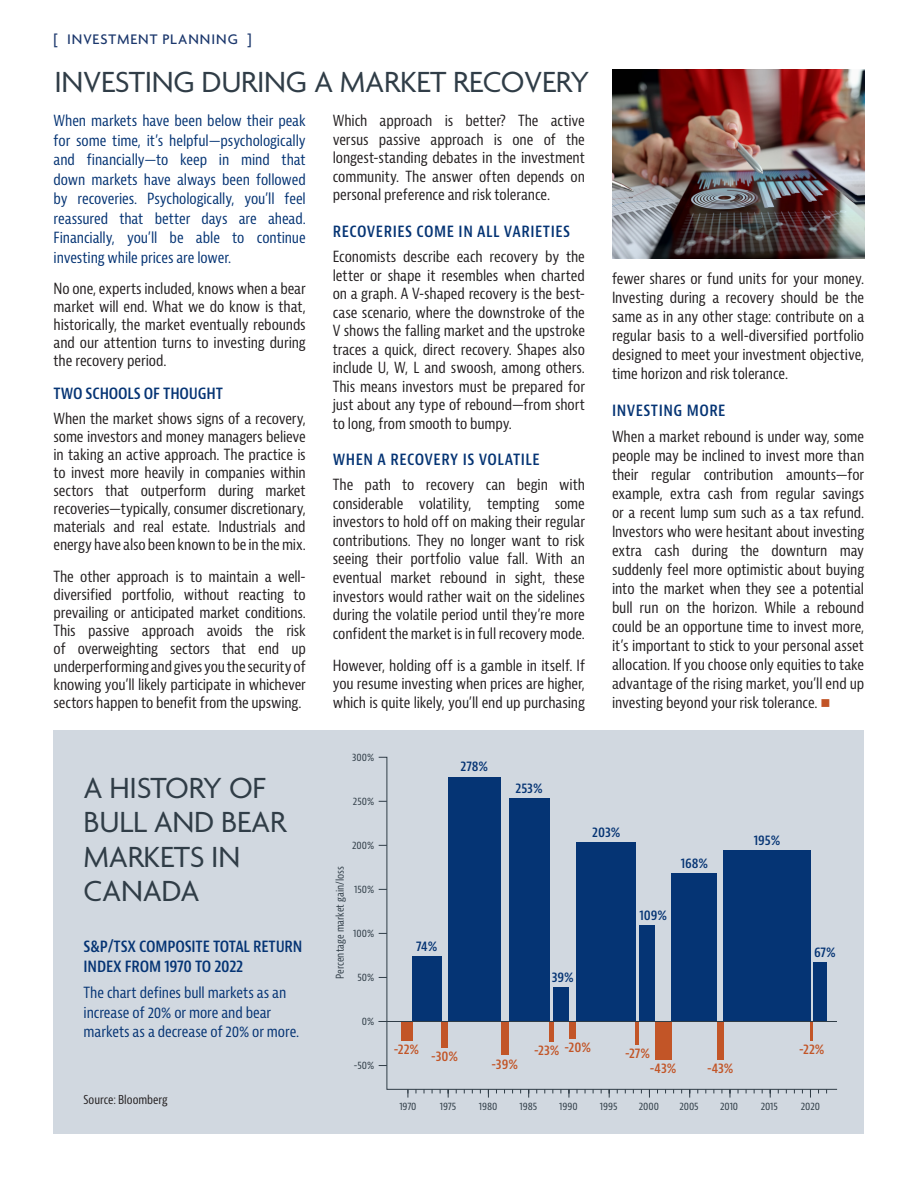
<style>
.page{position:relative;width:918px;height:1188px;background:#fff}
.page>*{position:absolute;margin:0;border:0;box-sizing:border-box;transform-origin:0 0}
.t1{font:31.5px/34.5px "Agenda";letter-spacing:-.01em;color:#303d47}
.t2{font:600 condensed 16.5px/19.5px "Bernina Sans";letter-spacing:-.01em;color:#053474}
.t3{font:600 condensed 16.5px "Bernina Sans";letter-spacing:.03em;color:#053474}
.t4{font:condensed 15px/18.5px "Bernina Sans";letter-spacing:-.01em;color:#231f20;text-align:justify}
.t5{font:condensed 15px/19.5px "Bernina Sans";letter-spacing:-.005em;color:#053474;text-align:justify}
.t6{font:500 15px "Agenda";letter-spacing:.06em;color:#1b376c}
.t7{font:600 condensed 13.65px/14.4px "Bernina Sans";letter-spacing:-.005em;color:#c25527}
.t8{font:600 condensed 13.65px "Bernina Sans";letter-spacing:-.005em;color:#053474}
.t9{font:condensed 12px "Bernina Sans";color:#231f20}
.t10{font:condensed 10.5px "Bernina Sans";letter-spacing:-.005em;color:#303d47}
.s1{color:#c25426}
</style>
<div class="page">
<img style="left:612px;top:69px;width:252px;height:189px">
<div style="left:54px;top:730px;width:810px;height:404px;background:#d1d8e0"></div>
<svg style="left:378px;top:757px;width:460px;height:333px"></svg>
<div style="left:401px;top:1021px;width:11px;height:20px;background:#c25527"></div>
<div style="left:442px;top:1021px;width:6px;height:27px;background:#c25527"></div>
<div style="left:501px;top:1021px;width:8px;height:34px;background:#c25527"></div>
<hr style="left:550px;top:1022px;width:4px;height:20px;background:#c25527">
<div style="left:569px;top:1021px;width:7px;height:18px;background:#c25527"></div>
<hr style="left:636px;top:1021px;width:3px;height:24px;background:#c25527">
<div style="left:655px;top:1021px;width:17px;height:39px;background:#c25527"></div>
<div style="left:717px;top:1021px;width:6px;height:39px;background:#c25527"></div>
<hr style="left:811px;top:1021px;width:2px;height:20px;background:#c25527">
<div style="left:412px;top:956px;width:30px;height:65px;background:#053474"></div>
<div style="left:448px;top:777px;width:53px;height:244px;background:#053474"></div>
<div style="left:509px;top:798px;width:41px;height:223px;background:#053474"></div>
<div style="left:554px;top:987px;width:15px;height:34px;background:#053474"></div>
<div style="left:576px;top:842px;width:60px;height:179px;background:#053474"></div>
<div style="left:639px;top:925px;width:16px;height:96px;background:#053474"></div>
<div style="left:672px;top:873px;width:45px;height:149px;background:#053474"></div>
<div style="left:723px;top:850px;width:88px;height:171px;background:#053474"></div>
<div style="left:813px;top:962px;width:14px;height:59px;background:#053474"></div>
<hr style="left:379px;top:1021px;width:458px;height:1px;background:#303d47">
<p class="t6" style="left:54px;top:30px;width:200px">[ INVESTMENT PLANNING ]</p>
<p class="t1" style="left:55px;top:66px;width:536px">INVESTING DURING A MARKET RECOVERY</p>
<p class="t5" style="left:54px;top:111px;width:254px">When markets have been below their peak for some time, it’s helpful—psychologically and financially—to keep in mind that down markets have always been followed by recoveries. Psychologically, you’ll feel reassured that better days are ahead.<br>Financially, you’ll be able to continue investing while prices are lower.</p>
<p class="t4" style="left:54px;top:280px;width:254px;line-height:18px">No one, experts included, knows when a bear market will end. What we do know is that, historically, the market eventually rebounds and our attention turns to investing during the recovery period.</p>
<p class="t2" style="left:54px;top:384px;width:171px">TWO SCHOOLS OF THOUGHT</p>
<p class="t4" style="left:54px;top:410px;width:254px;line-height:18px">When the market shows signs of a recovery, some investors and money managers believe in taking an active approach. The practice is to invest more heavily in companies within sectors that outperform during market recoveries—typically, consumer discretionary, materials and real estate. Industrials and energy have also been known to be in the mix.</p>
<p class="t4" style="left:54px;top:567px;width:254px;line-height:18px">The other approach is to maintain a well&shy;diversified portfolio, without reacting to prevailing or anticipated market conditions.<br>This passive approach avoids the risk of overweighting sectors that end up underperforming and gives you the security of knowing you’ll likely participate in whichever sectors happen to benefit from the upswing.</p>
<p class="t4" style="left:333px;top:112px;width:254px">Which approach is better? The active versus passive approach is one of the longest-standing debates in the investment community. The answer often depends on personal preference and risk tolerance.</p>
<p class="t3" style="left:333px;top:221px;width:239px">RECOVERIES COME IN ALL VARIETIES</p>
<p class="t4" style="left:333px;top:248px;width:254px">Economists describe each recovery by the letter or shape it resembles when charted on a graph. A V-shaped recovery is the best&shy;case scenario, where the downstroke of the V shows the falling market and the upstroke traces a quick, direct recovery. Shapes also include U, W, L and swoosh, among others.<br>This means investors must be prepared for just about any type of rebound—from short to long, from smooth to bumpy.</p>
<p class="t3" style="left:333px;top:449px;width:208px">WHEN A RECOVERY IS VOLATILE</p>
<p class="t4" style="left:333px;top:476px;width:254px">The path to recovery can begin with considerable volatility, tempting some investors to hold off on making their regular contributions. They no longer want to risk seeing their portfolio value fall. With an eventual market rebound in sight, these investors would rather wait on the sidelines during the volatile period until they’re more confident the market is in full recovery mode.</p>
<p class="t4" style="left:333px;top:656px;width:254px">However, holding off is a gamble in itself. If you resume investing when prices are higher, which is quite likely, you’ll end up purchasing</p>
<p class="t10" style="left:352px;top:751px;width:24px">300%</p>
<p class="t8" style="left:461px;top:758px;width:29px">278%</p>
<p class="t4" style="left:612px;top:269px;width:254px;line-height:19px">fewer shares or fund units for your money.<br>Investing during a recovery should be the same as in any other stage: contribute on a regular basis to a well-diversified portfolio designed to meet your investment objective, time horizon and risk tolerance.</p>
<p class="t3" style="left:612px;top:400px;width:115px">INVESTING MORE</p>
<p class="t4" style="left:612px;top:427px;width:254px;line-height:19px">When a market rebound is under way, some people may be inclined to invest more than their regular contribution amounts—for example, extra cash from regular savings or a recent lump sum such as a tax refund.<br>Investors who were hesitant about investing extra cash during the downturn may suddenly feel more optimistic about buying into the market when they see a potential bull run on the horizon. While a rebound could be an opportune time to invest more, it’s important to stick to your personal asset allocation. If you choose only equities to take advantage of the rising market, you’ll end up investing beyond your risk tolerance. <span class="s1">■</span></p>
<p class="t1" style="left:84px;top:773px;width:204px">A HISTORY OF<br>BULL AND BEAR<br>MARKETS IN<br>CANADA</p>
<p class="t2" style="left:84px;top:937px;width:220px">S&amp;P/TSX COMPOSITE TOTAL RETURN<br>INDEX FROM 1970 TO 2022</p>
<p class="t5" style="left:84px;top:983px;width:217px;text-align:left">The chart defines bull markets as an increase of 20% or more and bear markets as a decrease of 20% or more.</p>
<p class="t9" style="left:84px;top:1092px;width:86px">Source: Bloomberg</p>
<p class="t10" style="left:353px;top:795px;width:23px">250%</p>
<p class="t10" style="left:352px;top:839px;width:24px">200%</p>
<p class="t10" style="left:334px;top:979px;width:114px;rotate:-90deg">Percentage market gain/loss</p>
<p class="t10" style="left:354px;top:883px;width:22px">150%</p>
<p class="t10" style="left:353px;top:927px;width:22px">100%</p>
<p class="t10" style="left:357px;top:971px;width:18px">50%</p>
<p class="t10" style="left:362px;top:1015px;width:14px">0%</p>
<p class="t10" style="left:354px;top:1059px;width:22px">-50%</p>
<p class="t8" style="left:416px;top:938px;width:23px">74%</p>
<p class="t7" style="left:394px;top:1042px;width:27px">-22%</p>
<p class="t7" style="left:431px;top:1049px;width:28px">-30%</p>
<p class="t8" style="left:516px;top:780px;width:29px">253%</p>
<p class="t8" style="left:592px;top:824px;width:30px">203%</p>
<p class="t8" style="left:681px;top:855px;width:29px">168%</p>
<p class="t8" style="left:639px;top:907px;width:29px">109%</p>
<p class="t8" style="left:552px;top:969px;width:24px">39%</p>
<p class="t8" style="left:754px;top:831px;width:28px">195%</p>
<p class="t8" style="left:814px;top:944px;width:23px">67%</p>
<p class="t7" style="left:491px;top:1057px;width:28px">-39%</p>
<p class="t7" style="left:534px;top:1042px;width:58px">-23% -20%</p>
<p class="t7" style="left:650px;top:1046px;width:28px;text-indent:-25px">-27% -43%</p>
<p class="t7" style="left:707px;top:1061px;width:28px">-43%</p>
<p class="t7" style="left:799px;top:1042px;width:27px">-22%</p>
<p class="t10" style="left:399px;top:1100px;width:19px">1970</p>
<p class="t10" style="left:440px;top:1100px;width:18px">1975</p>
<p class="t10" style="left:479px;top:1100px;width:20px">1980</p>
<p class="t10" style="left:520px;top:1100px;width:19px">1985</p>
<p class="t10" style="left:559px;top:1100px;width:20px">1990</p>
<p class="t10" style="left:600px;top:1100px;width:19px">1995</p>
<p class="t10" style="left:639px;top:1100px;width:22px">2000</p>
<p class="t10" style="left:679px;top:1100px;width:21px">2005</p>
<p class="t10" style="left:720px;top:1100px;width:20px">2010</p>
<p class="t10" style="left:761px;top:1100px;width:19px">2015</p>
<p class="t10" style="left:801px;top:1100px;width:21px">2020</p>
</div>
